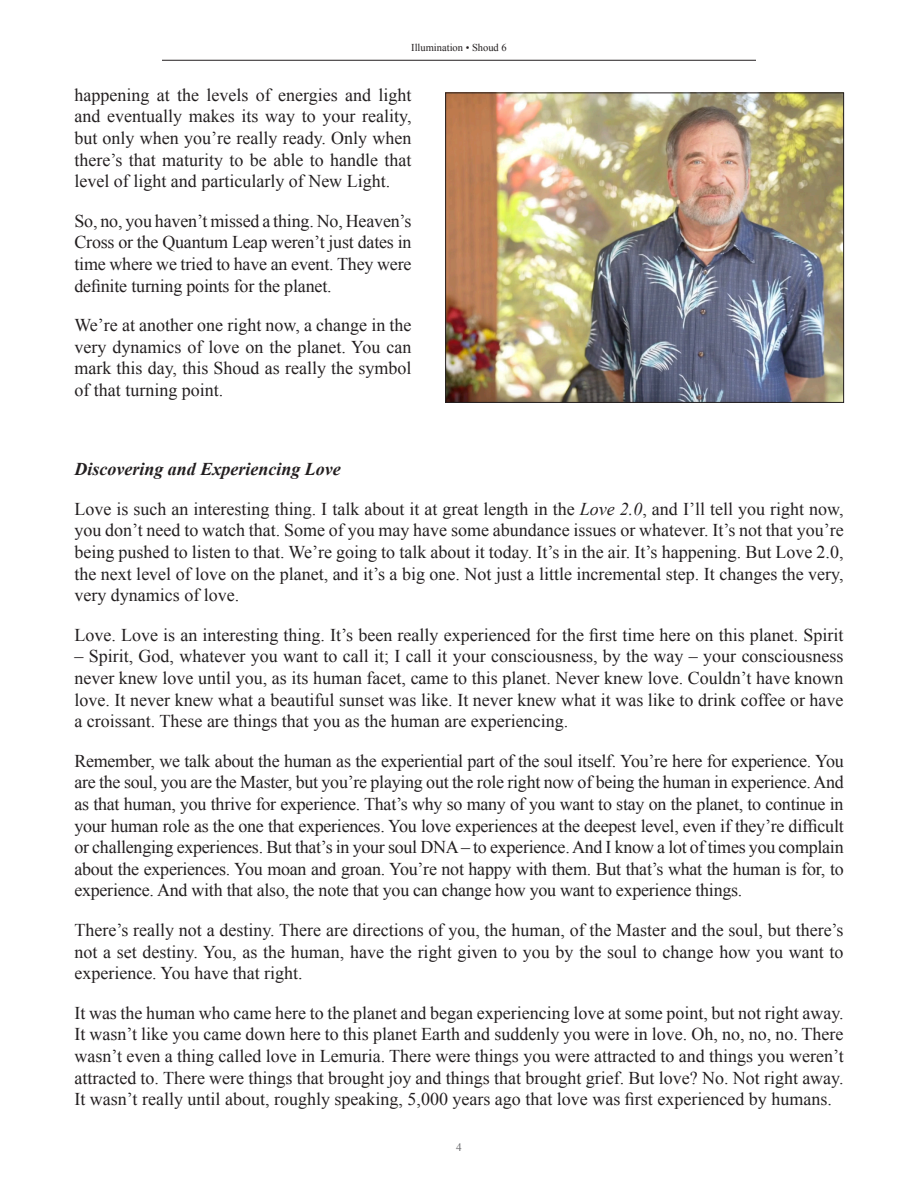
<style>
.page{position:relative;width:918px;height:1188px;background:#fff}
.page>*{position:absolute;margin:0;border:0;box-sizing:border-box;transform-origin:0 0}
.t1{font:18px/21.6px "Times New Roman";color:#231f20;text-align:justify}
.t2{font:italic 700 18px "Times New Roman";color:#231f20}
.t3{font:11.25px "Times New Roman";color:#6c6d70}
.t4{font:10.5px "Times New Roman";color:#231f20}
.s1{font-style:italic}
</style>
<div class="page">
<hr style="left:162px;top:60px;width:594px;height:1px;background:#231f20">
<img style="left:447px;top:95px;width:395px;height:306px">
<div style="left:445px;top:93px;width:399px;height:310px;border:1px solid #231f20"></div>
<p class="t4" style="left:411px;top:41px;width:97px">Illumination • Shoud 6</p>
<p class="t1" style="left:74px;top:84px;width:339px">happening at the levels of energies and light and eventually makes its way to your reality, but only when you’re really ready. Only when there’s that maturity to be able to handle that level of light and particularly of New Light.</p>
<p class="t1" style="left:74px;top:210px;width:339px">So, no, you haven’t missed a thing. No, Heaven’s Cross or the Quantum Leap weren’t just dates in time where we tried to have an event. They were definite turning points for the planet.</p>
<p class="t1" style="left:74px;top:314px;width:339px">We’re at another one right now, a change in the very dynamics of love on the planet. You can mark this day, this Shoud as really the symbol of that turning point.</p>
<p class="t2" style="left:74px;top:457px;width:268px">Discovering and Experiencing Love</p>
<p class="t1" style="left:74px;top:498px;width:771px">Love is such an interesting thing. I talk about it at great length in the <span class="s1">Love 2.0</span>, and I’ll tell you right now, you don’t need to watch that. Some of you may have some abundance issues or whatever. It’s not that you’re being pushed to listen to that. We’re going to talk about it today. It’s in the air. It’s happening. But Love 2.0, the next level of love on the planet, and it’s a big one. Not just a little incremental step. It changes the very, very dynamics of love.</p>
<p class="t1" style="left:74px;top:624px;width:771px">Love. Love is an interesting thing. It’s been really experienced for the first time here on this planet. Spirit</p>
<p class="t1" style="left:74px;top:645px;width:771px">– Spirit, God, whatever you want to call it; I call it your consciousness, by the way – your consciousness never knew love until you, as its human facet, came to this planet. Never knew love. Couldn’t have known love. It never knew what a beautiful sunset was like. It never knew what it was like to drink coffee or have a croissant. These are things that you as the human are experiencing.</p>
<p class="t1" style="left:74px;top:750px;width:771px">Remember, we talk about the human as the experiential part of the soul itself. You’re here for experience. You are the soul, you are the Master, but you’re playing out the role right now of being the human in experience. And as that human, you thrive for experience. That’s why so many of you want to stay on the planet, to continue in your human role as the one that experiences. You love experiences at the deepest level, even if they’re difficult or challenging experiences. But that’s in your soul DNA– to experience. And I know a lot of times you complain about the experiences. You moan and groan. You’re not happy with them. But that’s what the human is for, to experience. And with that also, the note that you can change how you want to experience things.</p>
<p class="t1" style="left:74px;top:919px;width:771px">There’s really not a destiny. There are directions of you, the human, of the Master and the soul, but there’s not a set destiny. You, as the human, have the right given to you by the soul to change how you want to experience. You have that right.</p>
<p class="t1" style="left:74px;top:1002px;width:771px">It was the human who came here to the planet and began experiencing love at some point, but not right away.<br>It wasn’t like you came down here to this planet Earth and suddenly you were in love. Oh, no, no, no. There wasn’t even a thing called love in Lemuria. There were things you were attracted to and things you weren’t attracted to. There were things that brought joy and things that brought grief. But love? No. Not right away.<br>It wasn’t really until about, roughly speaking, 5,000 years ago that love was first experienced by humans.</p>
<p class="t3" style="left:456px;top:1139px;width:7px">4</p>
</div>
